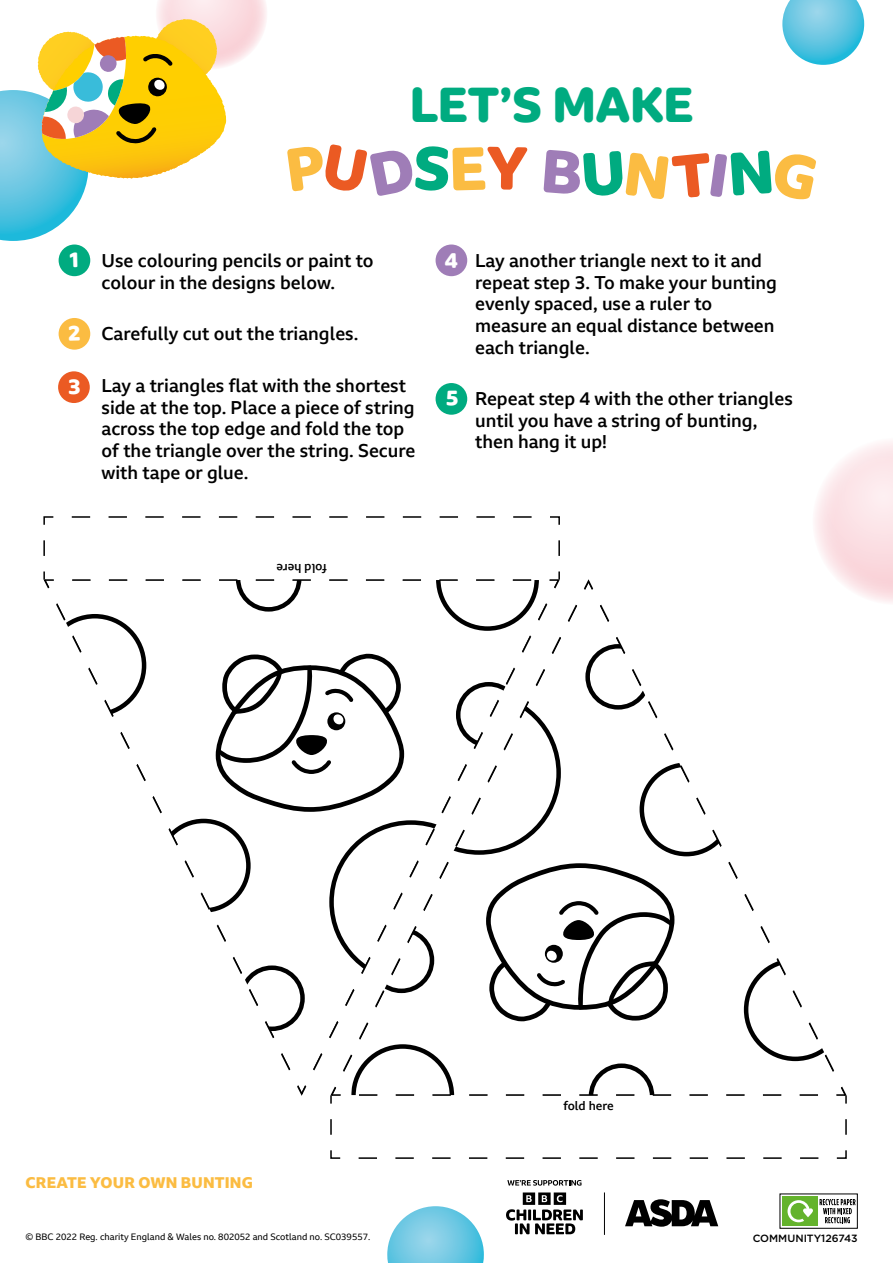
<style>
.page{position:relative;width:893px;height:1263px;background:#fff}
.page>*{position:absolute;margin:0;border:0;box-sizing:border-box;transform-origin:0 0}
.t1{font:800 59.55px "BBC Reith Sm Rd Wobbly";letter-spacing:-.015em;color:#fbbc42}
.t2{font:800 48px "BBC Reith Rd";letter-spacing:-.015em;color:#00ab80}
.t3{font:800 21px "BBC Reith Sm Rd Wobbly";color:#fff}
.t4{font:500 18px/21.6px "BBC Reith Sans";color:#000}
.t5{font:800 15px "BBC Reith Sans";letter-spacing:.01em;color:#fbbc42}
.t6{font:500 12px "BBC Reith Sans";color:#000}
.t7{font:500 10.5px "Gotham";color:#000}
.t8{font:9px "BBC Reith Sans";color:#000}
.s1{color:#eb5a23}
.s2{color:#9f7db7}
.s3{color:#00ab80}
</style>
<div class="page">
<svg style="left:387px;top:1206px;width:97px;height:57px"></svg>
<svg style="left:782px;top:0;width:82px;height:65px;background:#78cee6"></svg>
<svg style="left:815px;top:442px;width:78px;height:161px"></svg>
<svg style="left:0;top:0;width:267px;height:241px"></svg>
<div style="left:780px;top:1193px;width:78px;height:36px;border:1px solid #000"></div>
<div style="left:782px;top:1196px;width:36px;height:30px;background:#64b32c"></div>
<svg style="left:787px;top:1200px;width:26px;height:22px"></svg>
<svg style="left:820px;top:1199px;width:36px;height:24px"></svg>
<hr style="left:604px;top:1192px;width:1px;height:43px;background:#000">
<svg style="left:506px;top:1192px;width:77px;height:42px"></svg>
<svg style="left:507px;top:1180px;width:74px;height:5px"></svg>
<svg style="left:625px;top:1199px;width:93px;height:28px"></svg>
<div style="left:59px;top:244px;width:31px;height:32px;background:#00ab80;border-radius:50%"></div>
<div style="left:58px;top:371px;width:32px;height:32px;background:#eb5a23;border-radius:50%"></div>
<div style="left:59px;top:318px;width:31px;height:32px;background:#fbbc42;border-radius:50%"></div>
<div style="left:436px;top:244px;width:31px;height:32px;background:#9f7db7;border-radius:50%"></div>
<div style="left:436px;top:383px;width:31px;height:32px;background:#00ab80;border-radius:50%"></div>
<svg style="left:567px;top:578px;width:281px;height:285px"></svg>
<svg style="left:330px;top:863px;width:517px;height:296px"></svg>
<svg style="left:159px;top:812px;width:402px;height:285px"></svg>
<svg style="left:43px;top:516px;width:518px;height:296px"></svg>
<p class="t3" style="left:68px;top:371px;width:13px">3</p>
<h2 class="t2" style="left:410px;top:74px;width:284px">LET’S MAKE</h2>
<h1 class="t1" style="left:285px;top:130px;width:534px">P<span class="s1">U</span><span class="s2">D</span><span class="s3">S</span>E<span class="s1">Y</span> <span class="s2">B</span><span class="s3">U</span>N<span class="s1">T</span><span class="s2">I</span><span class="s3">N</span>G</h1>
<p class="t4" style="left:102px;top:250px;width:274px">Use colouring pencils or paint to colour in the designs below.</p>
<p class="t4" style="left:102px;top:323px;width:258px">Carefully cut out the triangles.</p>
<p class="t4" style="left:102px;top:375px;width:315px">Lay a triangles flat with the shortest side at the top. Place a piece of string across the top edge and fold the top of the triangle over the string. Secure with tape or glue.</p>
<p class="t3" style="left:446px;top:382px;width:14px">5</p>
<p class="t4" style="left:475px;top:250px;width:303px">Lay another triangle next to it and repeat step 3. To make your bunting evenly spaced, use a ruler to measure an equal distance between each triangle.</p>
<p class="t4" style="left:475px;top:388px;width:319px">Repeat step 4 with the other triangles until you have a string of bunting, then hang it up!</p>
<p class="t6" style="left:327px;top:575px;width:52px;rotate:-180deg">fold here</p>
<p class="t6" style="left:563px;top:1098px;width:52px">fold here</p>
<p class="t5" style="left:26px;top:1173px;width:229px">CREATE YOUR OWN BUNTING</p>
<p class="t8" style="left:26px;top:1231px;width:346px">© BBC 2022 Reg. charity England &amp; Wales no. 802052 and Scotland no. SC039557.</p>
<p class="t7" style="left:753px;top:1231px;width:107px">COMMUNITY126743</p>
</div>
